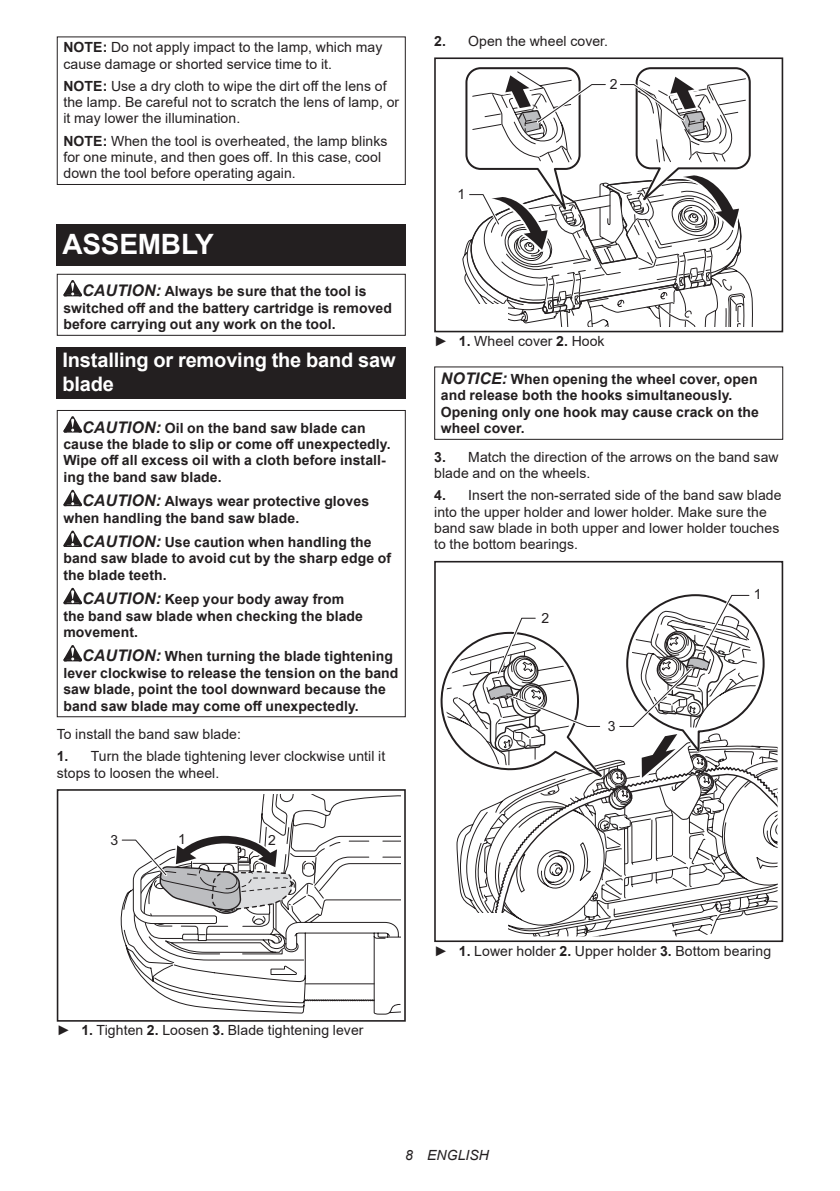
<style>
.page{position:relative;width:840px;height:1191px;background:#fff}
.page>*{position:absolute;margin:0;border:0;box-sizing:border-box;transform-origin:0 0}
.t1{font:700 28px "Arial";letter-spacing:-.01em;color:#fff}
.t2{font:700 20px/23.4px "Arial";letter-spacing:-.01em;color:#fff}
.t3{font:14px/16.4px "Arial";letter-spacing:.005em;color:#231f20}
.t4{font:700 14px/16.4px "Arial";letter-spacing:.005em;color:#231f20}
.t5{font:italic 14px "Arial";letter-spacing:.005em;color:#231f20}
.s1{font-weight:700}
.s2{font-style:italic;font-size:16px}
</style>
<div class="page">
<div style="left:57px;top:36px;width:348px;height:149px;border:1px solid #231f20"></div>
<div style="left:57px;top:225px;width:348px;height:41px;background:#231f20"></div>
<svg style="left:63px;top:280px;width:19px;height:16px"></svg>
<div style="left:57px;top:274px;width:348px;height:62px;border:1px solid #231f20"></div>
<div style="left:57px;top:347px;width:348px;height:52px;background:#231f20"></div>
<svg style="left:63px;top:416px;width:19px;height:16px"></svg>
<svg style="left:63px;top:490px;width:19px;height:16px"></svg>
<svg style="left:63px;top:530px;width:19px;height:17px"></svg>
<svg style="left:63px;top:588px;width:19px;height:16px"></svg>
<svg style="left:63px;top:645px;width:19px;height:16px"></svg>
<div style="left:57px;top:410px;width:348px;height:307px;border:1px solid #231f20"></div>
<svg style="left:127px;top:795px;width:273px;height:219px"></svg>
<div style="left:57px;top:993px;width:73px;height:28px;background:#fff"></div>
<div style="left:57px;top:789px;width:348px;height:232px;border:2px solid #231f20"></div>
<svg style="left:120px;top:814px;width:202px;height:139px"></svg>
<div style="left:434px;top:57px;width:348px;height:275px;border:2px solid #231f20"></div>
<svg style="left:457px;top:57px;width:295px;height:275px"></svg>
<div style="left:434px;top:366px;width:348px;height:74px;border:1px solid #231f20"></div>
<svg style="left:534px;top:928px;width:180px;height:8px"></svg>
<svg style="left:491px;top:904px;width:286px;height:24px"></svg>
<div style="left:434px;top:913px;width:73px;height:29px;background:#fff"></div>
<div style="left:434px;top:561px;width:348px;height:381px;border:2px solid #231f20"></div>
<svg style="left:440px;top:594px;width:337px;height:310px"></svg>
<p class="t3" style="left:63px;top:39px;width:320px"><span class="s1">NOTE:</span> Do not apply impact to the lamp, which may cause damage or shorted service time to it.</p>
<p class="t3" style="left:63px;top:77px;width:337px"><span class="s1">NOTE:</span> Use a dry cloth to wipe the dirt off the lens of the lamp. Be careful not to scratch the lens of lamp, or it may lower the illumination.</p>
<p class="t3" style="left:63px;top:132px;width:325px"><span class="s1">NOTE:</span> When the tool is overheated, the lamp blinks for one minute, and then goes off. In this case, cool down the tool before operating again.</p>
<h1 class="t1" style="left:62px;top:225px;width:153px">ASSEMBLY</h1>
<p class="t4" style="left:63px;top:283px;width:330px;text-indent:19px"><span class="s2">CAUTION:</span> Always be sure that the tool is switched off and the battery cartridge is removed before carrying out any work on the tool.</p>
<h2 class="t2" style="left:62px;top:349px;width:334px">Installing or removing the band saw blade</h2>
<p class="t4" style="left:63px;top:419px;width:328px;text-indent:19px"><span class="s2">CAUTION:</span> Oil on the band saw blade can cause the blade to slip or come off unexpectedly.<br>Wipe off all excess oil with a cloth before install&shy;ing the band saw blade.</p>
<p class="t4" style="left:63px;top:493px;width:307px;text-indent:19px"><span class="s2">CAUTION:</span> Always wear protective gloves when handling the band saw blade.</p>
<p class="t4" style="left:63px;top:534px;width:329px;text-indent:19px"><span class="s2">CAUTION:</span> Use caution when handling the band saw blade to avoid cut by the sharp edge of the blade teeth.</p>
<p class="t4" style="left:63px;top:591px;width:301px;text-indent:19px"><span class="s2">CAUTION:</span> Keep your body away from the band saw blade when checking the blade movement.</p>
<p class="t4" style="left:63px;top:648px;width:336px;text-indent:19px"><span class="s2">CAUTION:</span> When turning the blade tightening lever clockwise to release the tension on the band saw blade, point the tool downward because the band saw blade may come off unexpectedly.</p>
<p class="t3" style="left:57px;top:726px;width:186px">To install the band saw blade:</p>
<p class="t3" style="left:57px;top:748px;width:330px"><span class="s1">1.</span> Turn the blade tightening lever clockwise until it stops to loosen the wheel.</p>
<p class="t3" style="left:110px;top:831px;width:9px">3</p>
<p class="t3" style="left:178px;top:831px;width:9px">1</p>
<p class="t3" style="left:268px;top:832px;width:9px">2</p>
<p class="t3" style="left:434px;top:33px;width:175px"><span class="s1">2.</span> Open the wheel cover.</p>
<p class="t3" style="left:457px;top:186px;width:9px">1</p>
<p class="t3" style="left:609px;top:76px;width:9px">2</p>
<p class="t3" style="left:434px;top:333px;width:172px">► <span class="s1">1.</span> Wheel cover <span class="s1">2.</span> Hook</p>
<p class="t4" style="left:440px;top:371px;width:319px"><span class="s2">NOTICE:</span> When opening the wheel cover, open and release both the hooks simultaneously.<br>Opening only one hook may cause crack on the wheel cover.</p>
<p class="t3" style="left:434px;top:449px;width:346px"><span class="s1">3.</span> Match the direction of the arrows on the band saw blade and on the wheels.</p>
<p class="t3" style="left:434px;top:487px;width:348px"><span class="s1">4.</span> Insert the non-serrated side of the band saw blade into the upper holder and lower holder. Make sure the band saw blade in both upper and lower holder touches to the bottom bearings.</p>
<p class="t3" style="left:541px;top:609px;width:9px">2</p>
<p class="t3" style="left:607px;top:717px;width:9px">3</p>
<p class="t3" style="left:753px;top:586px;width:9px">1</p>
<p class="t3" style="left:57px;top:1022px;width:308px">► <span class="s1">1.</span> Tighten <span class="s1">2.</span> Loosen <span class="s1">3.</span> Blade tightening lever</p>
<p class="t3" style="left:434px;top:942px;width:338px">► <span class="s1">1.</span> Lower holder <span class="s1">2.</span> Upper holder <span class="s1">3.</span> Bottom bearing</p>
<p class="t5" style="left:405px;top:1146px;width:85px">8 ENGLISH</p>
</div>
